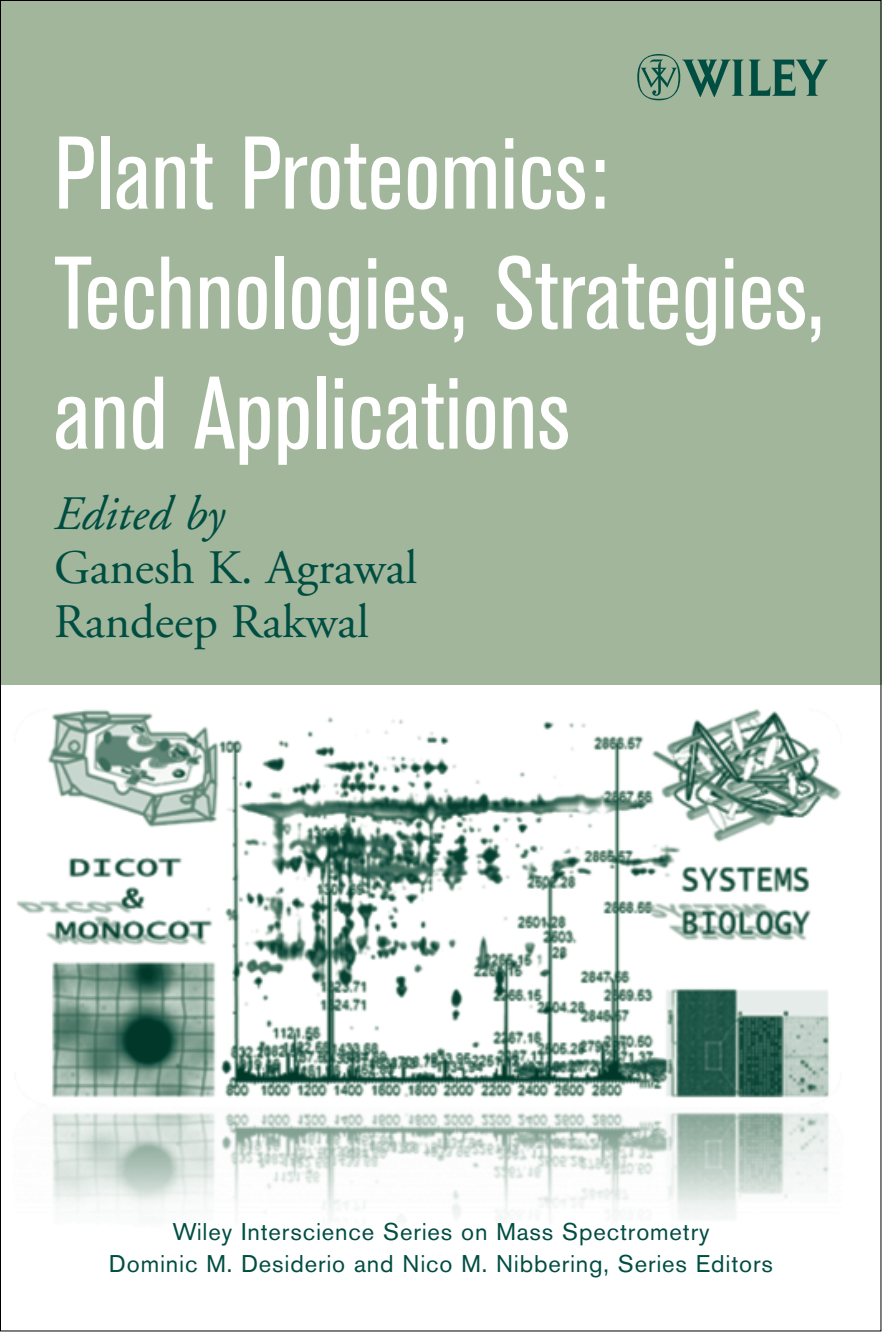
<style>
.page{position:relative;width:882px;height:1332px;background:#fff}
.page>*{position:absolute;margin:0;border:0;box-sizing:border-box;transform-origin:0 0}
.t1{font:condensed 102px/120px "Akzidenz Grotesk BE";letter-spacing:.005em;color:#fff}
.t2{font:48px/54px "Adobe Garamond Pro";color:#004d42}
.t3{font:italic 48px "Adobe Garamond";color:#004d42}
.t4{font:24px/32px "Akzidenz Grotesk BE";letter-spacing:.035em;color:#004d42;text-align:center}
</style>
<div class="page">
<div style="left:0;top:0;width:882px;height:812px;background:#a1b69a"></div>
<div style="left:0;top:686px;width:882px;height:646px;background:#fff"></div>
<img style="left:16px;top:709px;width:826px;height:510px">
<svg style="left:749px;top:60px;width:79px;height:36px"></svg>
<svg style="left:637px;top:54px;width:106px;height:46px"></svg>
<h1 class="t1" style="left:54px;top:115px;width:772px">Plant Proteomics:<br>Technologies, Strategies, and Applications</h1>
<h2 class="t3" style="left:54px;top:488px;width:172px">Edited by</h2>
<h2 class="t2" style="left:54px;top:543px;width:365px">Ganesh K. Agrawal<br>Randeep Rakwal</h2>
<p class="t4" style="left:109px;top:1215px;width:666px">Wiley Interscience Series on Mass Spectrometry<br>Dominic M. Desiderio and Nico M. Nibbering, Series Editors</p>
</div>
